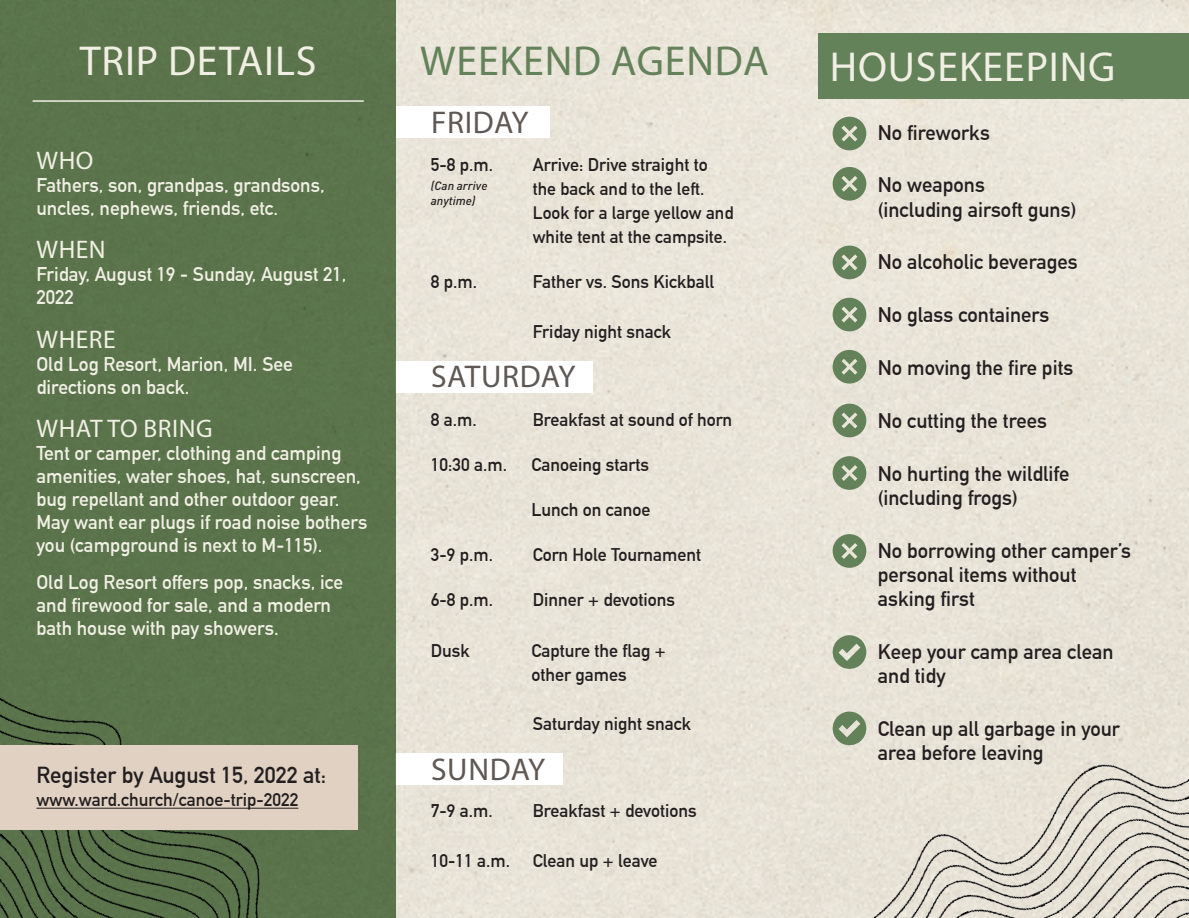
<style>
.page{position:relative;width:1189px;height:918px;background:#fff}
.page>*{position:absolute;margin:0;border:0;box-sizing:border-box;transform-origin:0 0}
.t1{font:42px "Myriad Pro";letter-spacing:.02em;color:#f1efe4}
.t2{font:42px "Myriad Pro";letter-spacing:.02em;color:#64825a}
.t3{font:31.5px "Myriad Pro";letter-spacing:.02em;color:#5f5955}
.t4{font:25.5px "Myriad Pro";letter-spacing:.02em;color:#f1efe4}
.t5{font:700 22.65px "DIN Alternate";color:#231f20}
.t6{font:700 20.7px/24.2px "DIN Alternate";color:#231f20}
.t7{font:700 19.5px/23.1px "DIN Alternate";color:#f1efe4}
.t8{font:700 18px/24.2px "DIN Alternate";color:#231f20}
.t9{font:700 17.7px/24.2px "DIN Alternate";color:#231f20}
.t10{font:italic 500 12px/15px "DINOT";color:#231f20}
</style>
<div class="page">
<div style="left:0;top:0;width:1188px;height:918px;background:#e9e4d8"></div>
<div style="left:396px;top:106px;width:153px;height:32px;background:#fff"></div>
<div style="left:395px;top:361px;width:197px;height:31px;background:#fff"></div>
<div style="left:395px;top:753px;width:167px;height:32px;background:#fff"></div>
<div style="left:818px;top:33px;width:370px;height:66px;background:#64825a"></div>
<svg style="left:832px;top:117px;width:34px;height:33px"></svg>
<svg style="left:832px;top:167px;width:34px;height:34px"></svg>
<svg style="left:832px;top:246px;width:34px;height:33px"></svg>
<svg style="left:832px;top:298px;width:34px;height:33px"></svg>
<svg style="left:832px;top:350px;width:34px;height:34px"></svg>
<svg style="left:832px;top:404px;width:34px;height:33px"></svg>
<svg style="left:832px;top:456px;width:34px;height:34px"></svg>
<svg style="left:832px;top:534px;width:34px;height:34px"></svg>
<img style="left:772px;top:706px;width:416px;height:212px">
<div style="left:0;top:0;width:395px;height:918px;background:#5b734c"></div>
<div style="left:0;top:745px;width:357px;height:85px;background:#e0d1c2"></div>
<hr style="left:36px;top:808px;width:262px;height:1px;background:#231f20">
<hr style="left:33px;top:100px;width:330px;height:2px;background:#f1efe4">
<svg style="left:832px;top:635px;width:34px;height:34px"></svg>
<svg style="left:832px;top:712px;width:34px;height:33px"></svg>
<p class="t1" style="left:80px;top:35px;width:238px">TRIP DETAILS</p>
<p class="t4" style="left:37px;top:145px;width:58px">WHO</p>
<p class="t7" style="left:36px;top:172px;width:290px">Fathers, son, grandpas, grandsons, uncles, nephews, friends, etc.</p>
<p class="t4" style="left:37px;top:234px;width:71px">WHEN</p>
<p class="t7" style="left:36px;top:262px;width:311px">Friday, August 19 - Sunday, August 21,<br>2022</p>
<p class="t4" style="left:37px;top:323px;width:81px">WHERE</p>
<p class="t7" style="left:36px;top:351px;width:258px">Old Log Resort, Marion, MI. See directions on back.</p>
<p class="t4" style="left:37px;top:413px;width:177px">WHAT TO BRING</p>
<p class="t7" style="left:36px;top:440px;width:332px">Tent or camper, clothing and camping amenities, water shoes, hat, sunscreen, bug repellant and other outdoor gear.<br>May want ear plugs if road noise bothers you (campground is next to M-115).</p>
<p class="t7" style="left:36px;top:569px;width:308px">Old Log Resort offers pop, snacks, ice and firewood for sale, and a modern bath house with pay showers.</p>
<p class="t5" style="left:36px;top:758px;width:291px">Register by August 15, 2022 at:</p>
<p class="t8" style="left:36px;top:787px;width:263px">www.ward.church/canoe-trip-2022</p>
<p class="t2" style="left:420px;top:35px;width:350px">WEEKEND AGENDA</p>
<p class="t1" style="left:829px;top:41px;width:287px">HOUSEKEEPING</p>
<p class="t3" style="left:431px;top:103px;width:99px">FRIDAY</p>
<p class="t8" style="left:430px;top:151px;width:64px">5-8 p.m.</p>
<p class="t8" style="left:533px;top:151px;width:176px">Arrive: Drive straight to</p>
<p class="t9" style="left:532px;top:176px;width:202px">the back and to the left.<br>Look for a large yellow and white tent at the campsite.</p>
<p class="t8" style="left:430px;top:269px;width:48px">8 p.m.</p>
<p class="t8" style="left:533px;top:269px;width:183px">Father vs. Sons Kickball</p>
<p class="t8" style="left:533px;top:318px;width:140px">Friday night snack</p>
<p class="t3" style="left:431px;top:357px;width:146px">SATURDAY</p>
<p class="t8" style="left:430px;top:406px;width:47px">8 a.m.</p>
<p class="t8" style="left:533px;top:406px;width:201px">Breakfast at sound of horn</p>
<p class="t8" style="left:430px;top:451px;width:78px">10:30 a.m.</p>
<p class="t8" style="left:531px;top:451px;width:119px">Canoeing starts</p>
<p class="t8" style="left:531px;top:496px;width:120px">Lunch on canoe</p>
<p class="t8" style="left:430px;top:541px;width:64px">3-9 p.m.</p>
<p class="t8" style="left:533px;top:541px;width:170px">Corn Hole Tournament</p>
<p class="t8" style="left:430px;top:586px;width:64px">6-8 p.m.</p>
<p class="t8" style="left:533px;top:586px;width:144px">Dinner + devotions</p>
<p class="t8" style="left:430px;top:637px;width:40px">Dusk</p>
<p class="t8" style="left:531px;top:637px;width:136px">Capture the flag + other games</p>
<p class="t8" style="left:533px;top:711px;width:160px">Saturday night snack</p>
<p class="t3" style="left:431px;top:750px;width:116px">SUNDAY</p>
<p class="t8" style="left:430px;top:797px;width:63px">7-9 a.m.</p>
<p class="t8" style="left:533px;top:797px;width:165px">Breakfast + devotions</p>
<p class="t8" style="left:430px;top:847px;width:81px">10-11 a.m.</p>
<p class="t8" style="left:533px;top:847px;width:126px">Clean up + leave</p>
<p class="t10" style="left:430px;top:177px;width:58px">(Can arrive anytime)</p>
<p class="t6" style="left:877px;top:119px;width:114px">No fireworks</p>
<p class="t6" style="left:877px;top:172px;width:200px">No weapons<br>(including airsoft guns)</p>
<p class="t6" style="left:877px;top:249px;width:201px">No alcoholic beverages</p>
<p class="t6" style="left:877px;top:301px;width:173px">No glass containers</p>
<p class="t6" style="left:877px;top:354px;width:197px">No moving the fire pits</p>
<p class="t6" style="left:877px;top:407px;width:171px">No cutting the trees</p>
<p class="t6" style="left:877px;top:460px;width:193px">No hurting the wildlife (including frogs)</p>
<p class="t6" style="left:877px;top:537px;width:255px">No borrowing other camper’s personal items without asking first</p>
<p class="t6" style="left:877px;top:638px;width:237px">Keep your camp area clean and tidy</p>
<p class="t6" style="left:877px;top:715px;width:244px">Clean up all garbage in your area before leaving</p>
</div>
